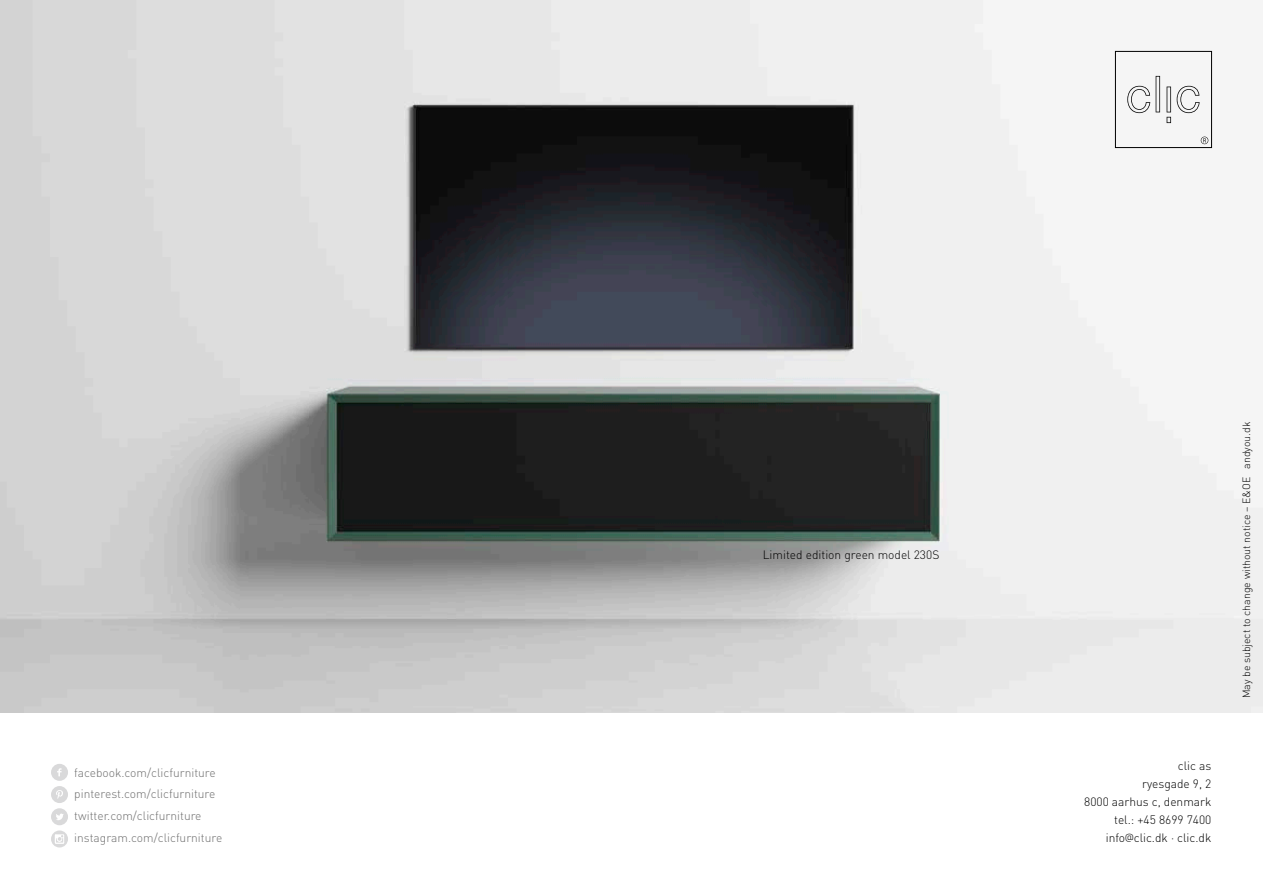
<style>
.page{position:relative;width:1263px;height:893px;background:#fff}
.page>*{position:absolute;margin:0;border:0;box-sizing:border-box;transform-origin:0 0}
.t1{font:300 12px/21.8px "DIN";color:#6d6d6d}
.t2{font:300 12px/18px "DIN";color:#000;text-align:right}
.t3{font:300 10.5px "DIN";color:#000}
.s1{font-family:"Titillium Maps 26 L 250 wt";font-weight:400;font-size:8.7px}
</style>
<div class="page">
<img style="left:0;top:0;width:1263px;height:713px">
<svg style="left:51px;top:764px;width:17px;height:61px"></svg>
<div style="left:51px;top:830px;width:17px;height:17px;background:#d9d9da;border-radius:50%"></div>
<svg style="left:55px;top:834px;width:9px;height:10px"></svg>
<svg style="left:1127px;top:86px;width:23px;height:27px"></svg>
<svg style="left:1156px;top:76px;width:4px;height:36px"></svg>
<svg style="left:1166px;top:87px;width:5px;height:36px"></svg>
<svg style="left:1177px;top:86px;width:23px;height:27px"></svg>
<div style="left:1115px;top:51px;width:97px;height:97px;border:1px solid #000"></div>
<svg style="left:1201px;top:137px;width:7px;height:7px"></svg>
<p class="t1" style="left:74px;top:761px;width:143px">facebook.com/clicfurniture</p>
<p class="t1" style="left:74px;top:805px;width:150px">twitter.com/clicfurniture instagram.com/clicfurniture</p>
<p class="t1" style="left:74px;top:783px;width:143px">pinterest.com/clicfurniture</p>
<p class="t2" style="left:763px;top:546px;width:178px">Limited edition green model 230S</p>
<p class="t2" style="left:1084px;top:756px;width:129px">clic as<br>ryesgade 9, 2<br>8000 aarhus c, denmark tel.: +45 8699 7400 info<span class="s1">@</span>clic.dk · clic.dk</p>
<p class="t3" style="left:1240px;top:698px;width:278px;rotate:-90deg">May be subject to change without notice – E&amp;OE andyou.dk</p>
</div>
